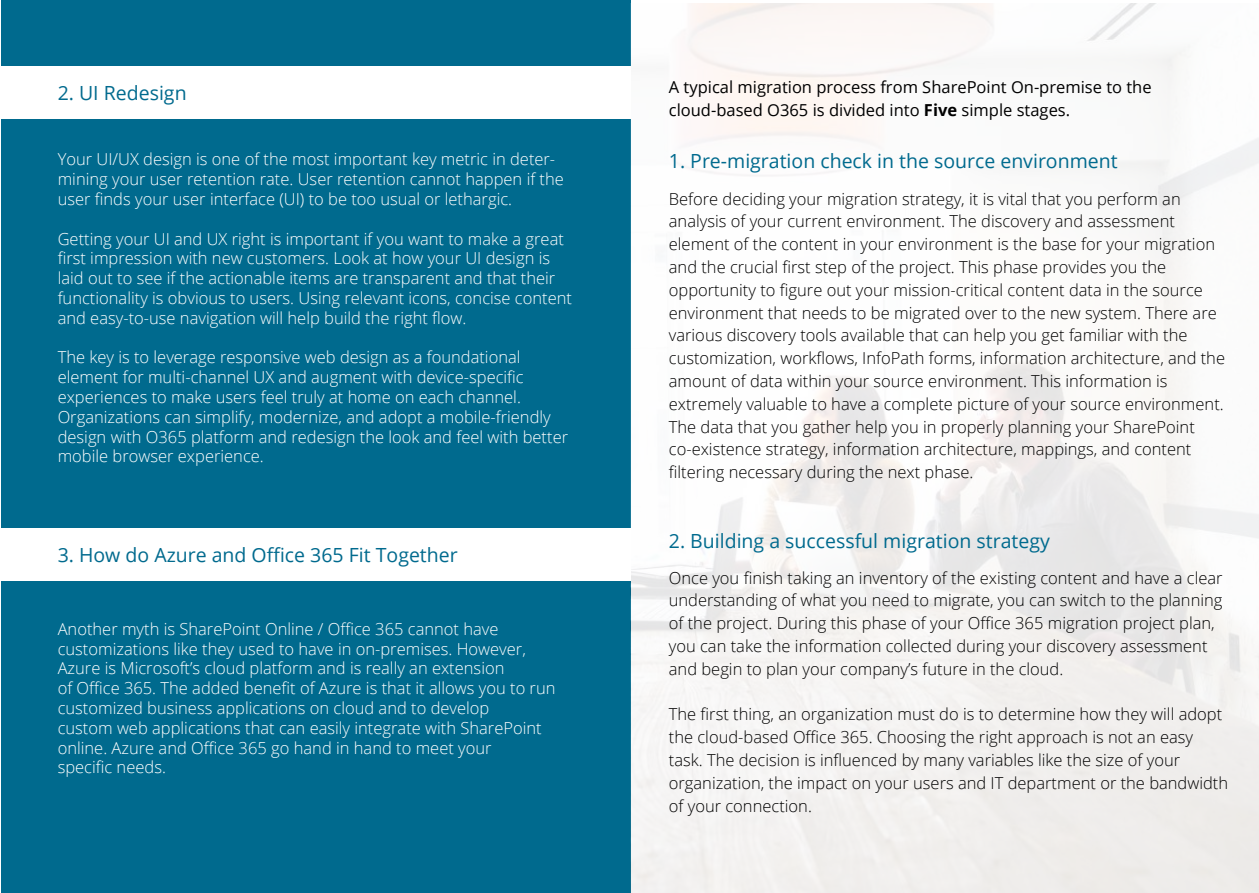
<style>
.page{position:relative;width:1259px;height:893px;background:#fff}
.page>*{position:absolute;margin:0;border:0;box-sizing:border-box;transform-origin:0 0}
.t1{font:19.5px "Open Sans";color:#006a8e}
.t2{font:300 16.5px/22.8px "Open Sans";color:#000}
.t3{font:300 16.5px/19.8px "Open Sans";color:#fff}
.t4{font:16.5px/22.8px "Open Sans";color:#000}
.s1{font-weight:700}
</style>
<div class="page">
<div style="left:1px;top:0;width:629px;height:893px;background:#006a8e"></div>
<img style="left:630px;top:3px;width:629px;height:890px">
<div style="left:0;top:66px;width:630px;height:53px;background:#fff"></div>
<div style="left:0;top:528px;width:630px;height:53px;background:#fff"></div>
<p class="t1" style="left:58px;top:79px;width:130px">2. UI Redesign</p>
<p class="t3" style="left:58px;top:149px;width:508px">Your UI/UX design is one of the most important key metric in deter&shy;mining your user retention rate. User retention cannot happen if the user finds your user interface (UI) to be too usual or lethargic.</p>
<p class="t3" style="left:58px;top:228px;width:516px">Getting your UI and UX right is important if you want to make a great first impression with new customers. Look at how your UI design is laid out to see if the actionable items are transparent and that their functionality is obvious to users. Using relevant icons, concise content and easy-to-use navigation will help build the right flow.</p>
<p class="t3" style="left:58px;top:347px;width:512px">The key is to leverage responsive web design as a foundational element for multi-channel UX and augment with device-specific experiences to make users feel truly at home on each channel.<br>Organizations can simplify, modernize, and adopt a mobile-friendly design with O365 platform and redesign the look and feel with better mobile browser experience.</p>
<p class="t1" style="left:58px;top:541px;width:401px">3. How do Azure and Office 365 Fit Together</p>
<p class="t3" style="left:58px;top:618px;width:499px">Another myth is SharePoint Online / Office 365 cannot have customizations like they used to have in on-premises. However, Azure is Microsoft’s cloud platform and is really an extension<br>of Office 365. The added benefit of Azure is that it allows you to run customized business applications on cloud and to develop<br>custom web applications that can easily integrate with SharePoint online. Azure and Office 365 go hand in hand to meet your<br>specific needs.</p>
<p class="t4" style="left:669px;top:76px;width:484px">A typical migration process from SharePoint On-premise to the cloud-based O365 is divided into <span class="s1">Five</span> simple stages.</p>
<p class="t1" style="left:669px;top:148px;width:450px">1. Pre-migration check in the source environment</p>
<p class="t2" style="left:669px;top:187px;width:558px">Before deciding your migration strategy, it is vital that you perform an analysis of your current environment. The discovery and assessment element of the content in your environment is the base for your migration and the crucial first step of the project. This phase provides you the opportunity to figure out your mission-critical content data in the source environment that needs to be migrated over to the new system. There are various discovery tools available that can help you get familiar with the customization, workflows, InfoPath forms, information architecture, and the amount of data within your source environment. This information is extremely valuable to have a complete picture of your source environment.<br>The data that you gather help you in properly planning your SharePoint co-existence strategy, information architecture, mappings, and content filtering necessary during the next phase.</p>
<p class="t1" style="left:669px;top:527px;width:382px">2. Building a successful migration strategy</p>
<p class="t2" style="left:669px;top:566px;width:555px">Once you finish taking an inventory of the existing content and have a clear understanding of what you need to migrate, you can switch to the planning of the project. During this phase of your Office 365 migration project plan, you can take the information collected during your discovery assessment and begin to plan your company’s future in the cloud.</p>
<p class="t2" style="left:669px;top:703px;width:561px">The first thing, an organization must do is to determine how they will adopt the cloud-based Office 365. Choosing the right approach is not an easy task. The decision is influenced by many variables like the size of your organization, the impact on your users and IT department or the bandwidth of your connection.</p>
</div>
